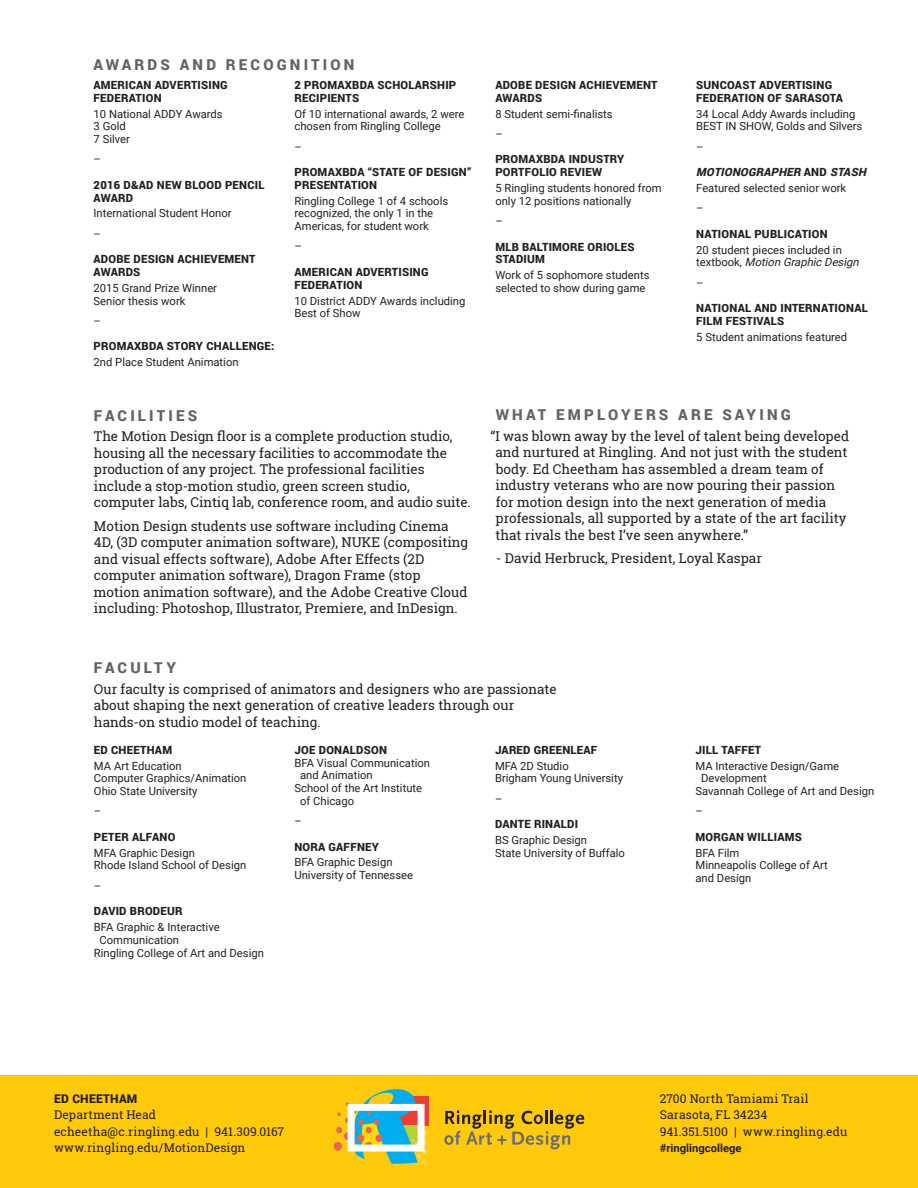
<style>
.page{position:relative;width:918px;height:1188px;background:#fff}
.page>*{position:absolute;margin:0;border:0;box-sizing:border-box;transform-origin:0 0}
.t1{font:900 15px "Roboto";letter-spacing:.21em;color:#636366}
.t2{font:13.5px/16.5px "Roboto Slab";color:#231f20}
.t3{font:12px/16.5px "Roboto Slab";letter-spacing:.01em;color:#231f20}
.t4{font:900 12px "Roboto";letter-spacing:.02em;color:#231f20}
.t5{font:11.25px/12.8px "Roboto";color:#231f20}
.t6{font:900 11.25px/12.8px "Roboto";letter-spacing:.02em;color:#231f20}
.t7{font:700 11.25px "Roboto";color:#231f20}
.s1{font-weight:900;font-style:italic}
.s2{font-weight:900}
.s3{font-style:italic}
</style>
<div class="page">
<div style="left:0;top:1076px;width:918px;height:112px;background:#feca0a"></div>
<div style="left:400px;top:1096px;width:29px;height:30px;background:#ee3e34"></div>
<svg style="left:444px;top:1111px;width:140px;height:38px"></svg>
<div style="left:334px;top:1142px;width:8px;height:9px;background:#f1624f;border-radius:50%"></div>
<svg style="left:336px;top:1089px;width:91px;height:75px"></svg>
<h1 class="t1" style="left:94px;top:54px;width:262px">AWARDS AND RECOGNITION</h1>
<p class="t6" style="left:94px;top:78px;width:136px">AMERICAN ADVERTISING<br>FEDERATION</p>
<p class="t5" style="left:94px;top:107px;width:131px">10 National ADDY Awards<br>3 Gold<br>7 Silver</p>
<p class="t5" style="left:94px;top:153px;width:9px">–</p>
<p class="t6" style="left:94px;top:178px;width:172px">2016 D&amp;AD NEW BLOOD PENCIL<br>AWARD</p>
<p class="t5" style="left:94px;top:203px;width:140px;line-height:20.2px">International Student Honor –</p>
<p class="t6" style="left:94px;top:253px;width:164px">ADOBE DESIGN ACHIEVEMENT<br>AWARDS</p>
<p class="t5" style="left:94px;top:282px;width:125px">2015 Grand Prize Winner<br>Senior thesis work</p>
<p class="t5" style="left:94px;top:315px;width:9px">–</p>
<p class="t6" style="left:94px;top:340px;width:182px">PROMAXBDA STORY CHALLENGE:</p>
<p class="t5" style="left:94px;top:356px;width:147px">2nd Place Student Animation</p>
<p class="t6" style="left:294px;top:78px;width:163px">2 PROMAXBDA SCHOLARSHIP<br>RECIPIENTS</p>
<p class="t5" style="left:294px;top:107px;width:171px">Of 10 international awards, 2 were chosen from Ringling College</p>
<p class="t5" style="left:294px;top:140px;width:9px">–</p>
<p class="t6" style="left:294px;top:165px;width:178px">PROMAXBDA “STATE OF DESIGN”<br>PRESENTATION</p>
<p class="t5" style="left:294px;top:194px;width:155px">Ringling College 1 of 4 schools recognized, the only 1 in the<br>Americas, for student work</p>
<p class="t5" style="left:294px;top:240px;width:9px">–</p>
<p class="t6" style="left:294px;top:265px;width:136px">AMERICAN ADVERTISING<br>FEDERATION</p>
<p class="t5" style="left:294px;top:294px;width:173px">10 District ADDY Awards including<br>Best of Show</p>
<h1 class="t1" style="left:94px;top:405px;width:105px">FACILITIES</h1>
<p class="t2" style="left:94px;top:428px;width:378px">The Motion Design floor is a complete production studio, housing all the necessary facilities to accommodate the production of any project. The professional facilities include a stop-motion studio, green screen studio, computer labs, Cintiq lab, conference room, and audio suite.</p>
<p class="t2" style="left:94px;top:517px;width:376px">Motion Design students use software including Cinema 4D, (3D computer animation software), NUKE (compositing and visual effects software), Adobe After Effects (2D computer animation software), Dragon Frame (stop motion animation software), and the Adobe Creative Cloud including: Photoshop, Illustrator, Premiere, and InDesign.</p>
<p class="t6" style="left:495px;top:78px;width:164px">ADOBE DESIGN ACHIEVEMENT<br>AWARDS</p>
<p class="t5" style="left:495px;top:104px;width:119px;line-height:20.2px">8 Student semi-finalists –</p>
<p class="t6" style="left:495px;top:153px;width:131px">PROMAXBDA INDUSTRY<br>PORTFOLIO REVIEW</p>
<p class="t5" style="left:495px;top:182px;width:168px">5 Ringling students honored from only 12 positions nationally</p>
<p class="t5" style="left:495px;top:215px;width:9px">–</p>
<p class="t6" style="left:495px;top:240px;width:141px">MLB BALTIMORE ORIOLES<br>STADIUM</p>
<p class="t5" style="left:495px;top:269px;width:156px">Work of 5 sophomore students selected to show during game</p>
<p class="t6" style="left:696px;top:78px;width:148px">SUNCOAST ADVERTISING<br>FEDERATION OF SARASOTA</p>
<p class="t5" style="left:696px;top:107px;width:168px">34 Local Addy Awards including<br>BEST IN SHOW, Golds and Silvers</p>
<p class="t5" style="left:696px;top:140px;width:9px">–</p>
<p class="t5" style="left:696px;top:164px;width:174px;line-height:15.8px"><span class="s1">MOTIONOGRAPHER</span> <span class="s2">A N D</span> <span class="s1">STASH<br></span>Featured selected senior work</p>
<p class="t5" style="left:696px;top:202px;width:9px">–</p>
<p class="t6" style="left:696px;top:227px;width:133px">NATIONAL PUBLICATION</p>
<p class="t5" style="left:696px;top:243px;width:167px">20 student pieces included in<br>t e x t b o o k, <span class="s3">Motion Graphic Design</span></p>
<p class="t5" style="left:696px;top:276px;width:9px">–</p>
<p class="t6" style="left:696px;top:301px;width:173px">NATIONAL AND INTERNATIONAL<br>FILM FESTIVALS</p>
<p class="t5" style="left:696px;top:330px;width:153px">5 Student animations featured</p>
<h1 class="t1" style="left:496px;top:405px;width:296px">WHAT EMPLOYERS ARE SAYING</h1>
<p class="t2" style="left:496px;top:427px;width:355px;text-indent:-5px">“I was blown away by the level of talent being developed and nurtured at Ringling. And not just with the student body. Ed Cheetham has assembled a dream team of industry veterans who are now pouring their passion for motion design into the next generation of media professionals, all supported by a state of the art facility that rivals the best I’ve seen anywhere.”</p>
<p class="t2" style="left:496px;top:550px;width:267px">- David Herbruck, President, Loyal Kaspar</p>
<h1 class="t1" style="left:94px;top:658px;width:84px">FACULTY</h1>
<p class="t2" style="left:94px;top:680px;width:464px">Our faculty is comprised of animators and designers who are passionate about shaping the next generation of creative leaders through our hands-on studio model of teaching.</p>
<p class="t6" style="left:94px;top:743px;width:80px">ED CHEETHAM</p>
<p class="t5" style="left:94px;top:759px;width:154px">MA Art Education<br>Computer Graphics/Animation<br>Ohio State University</p>
<p class="t5" style="left:94px;top:805px;width:9px">–</p>
<p class="t6" style="left:94px;top:830px;width:83px">PETER ALFANO</p>
<p class="t5" style="left:94px;top:846px;width:154px">MFA Graphic Design<br>Rhode Island School of Design</p>
<p class="t5" style="left:94px;top:879px;width:9px">–</p>
<p class="t6" style="left:94px;top:905px;width:90px">DAVID BRODEUR</p>
<p class="t5" style="left:94px;top:921px;width:127px">BFA Graphic &amp; Interactive</p>
<p class="t5" style="left:100px;top:934px;width:81px">Communication</p>
<p class="t5" style="left:94px;top:946px;width:172px">Ringling College of Art and Design</p>
<p class="t6" style="left:294px;top:743px;width:94px">JOE DONALDSON</p>
<p class="t5" style="left:294px;top:756px;width:137px">BFA Visual Communication</p>
<p class="t5" style="left:300px;top:769px;width:74px">and Animation</p>
<p class="t5" style="left:294px;top:782px;width:129px">School of the Art Institute</p>
<p class="t5" style="left:300px;top:795px;width:56px">of Chicago</p>
<p class="t5" style="left:294px;top:815px;width:9px">–</p>
<p class="t6" style="left:294px;top:840px;width:86px">NORA GAFFNEY</p>
<p class="t5" style="left:294px;top:856px;width:120px">BFA Graphic Design<br>University of Tennessee</p>
<p class="t6" style="left:495px;top:743px;width:104px">JARED GREENLEAF</p>
<p class="t5" style="left:495px;top:759px;width:130px">MFA 2D Studio<br>Brigham Young University</p>
<p class="t5" style="left:495px;top:792px;width:9px">–</p>
<p class="t6" style="left:495px;top:817px;width:85px">DANTE RINALDI</p>
<p class="t5" style="left:495px;top:834px;width:131px">BS Graphic Design<br>State University of Buffalo</p>
<p class="t6" style="left:696px;top:743px;width:67px">JILL TAFFET</p>
<p class="t5" style="left:696px;top:759px;width:145px">MA Interactive Design/Game</p>
<p class="t5" style="left:701px;top:772px;width:67px">Development</p>
<p class="t5" style="left:696px;top:785px;width:180px">Savannah College of Art and Design</p>
<p class="t5" style="left:696px;top:805px;width:9px">–</p>
<p class="t6" style="left:696px;top:830px;width:108px">MORGAN WILLIAMS</p>
<p class="t5" style="left:696px;top:846px;width:134px">BFA Film<br>Minneapolis College of Art and Design</p>
<p class="t4" style="left:54px;top:1090px;width:85px">ED CHEETHAM</p>
<p class="t3" style="left:54px;top:1106px;width:232px">Department Head echeetha@c.ringling.edu | 941.309.0167 www.ringling.edu/MotionDesign</p>
<p class="t3" style="left:660px;top:1090px;width:189px">2700 North Tamiami Trail<br>Sarasota, FL 34234<br>941.351.5100 | www.ringling.edu</p>
<p class="t7" style="left:660px;top:1142px;width:83px">#ringlingcollege</p>
</div>
